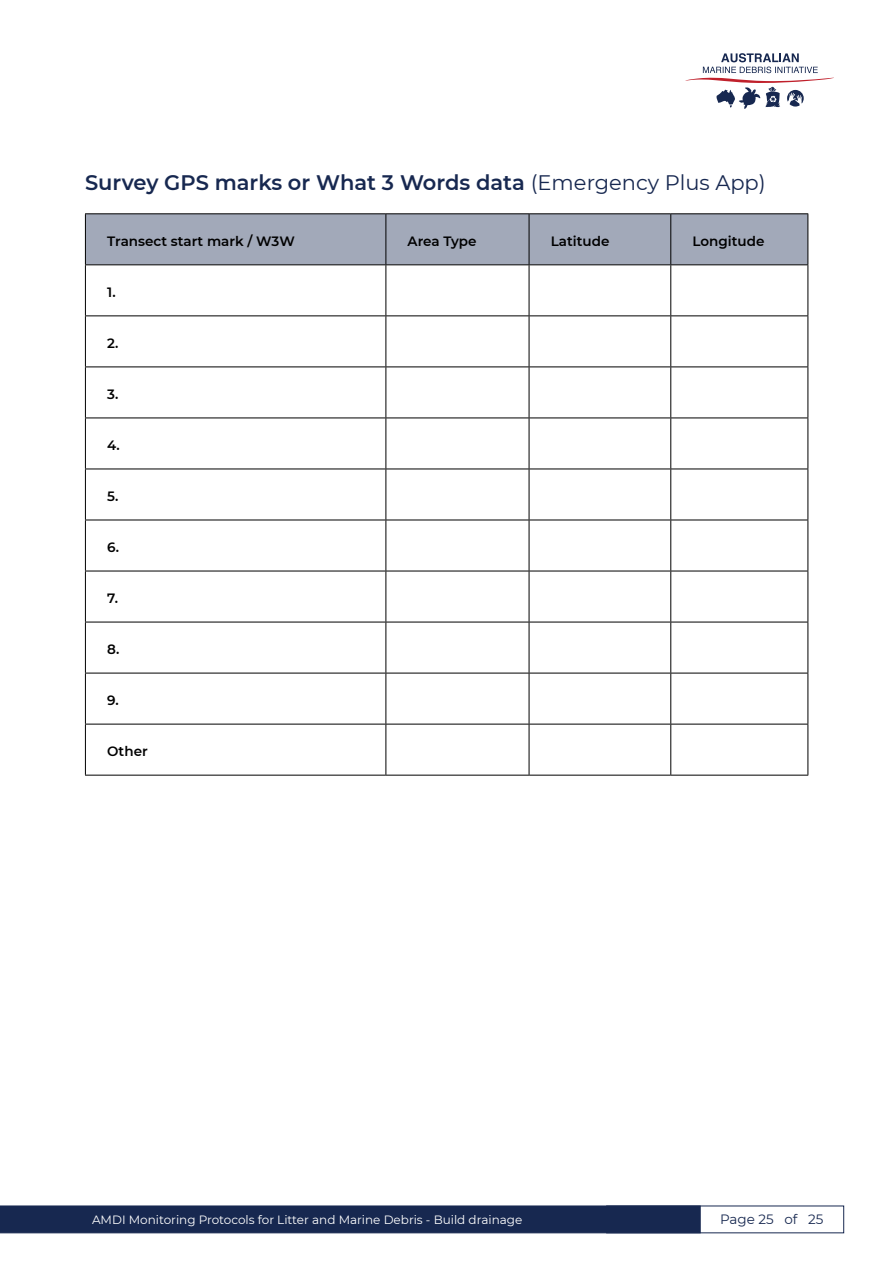
<style>
.page{position:relative;width:893px;height:1263px;background:#fff}
.page>*{position:absolute;margin:0;border:0;box-sizing:border-box;transform-origin:0 0}
.t1{font:600 21px "Montserrat";color:#172850}
.t2{font:600 13.5px "Montserrat";color:#000}
.t3{font:13.5px "Montserrat";color:#172850}
.t4{font:12px "Montserrat";color:#fff}
.s1{font-weight:400}
</style>
<div class="page">
<div style="left:0;top:1205px;width:701px;height:28px;background:#172850"></div>
<div style="left:606px;top:1205px;width:238px;height:28px;border:1px solid #172850"></div>
<svg style="left:685px;top:53px;width:149px;height:56px"></svg>
<div style="left:86px;top:214px;width:721px;height:50px;background:#a2a9b9"></div>
<svg style="left:86px;top:265px;width:721px;height:510px"></svg>
<hr style="left:85px;top:213px;width:301px;height:1px;background:#000">
<hr style="left:85px;top:214px;width:1px;height:50px;background:#000">
<hr style="left:386px;top:213px;width:143px;height:1px;background:#000">
<hr style="left:385px;top:214px;width:1px;height:50px;background:#000">
<hr style="left:529px;top:213px;width:142px;height:1px;background:#000">
<hr style="left:529px;top:214px;width:1px;height:50px;background:#000">
<hr style="left:671px;top:213px;width:137px;height:1px;background:#000">
<hr style="left:670px;top:214px;width:1px;height:50px;background:#000">
<hr style="left:807px;top:214px;width:1px;height:50px;background:#000">
<hr style="left:85px;top:264px;width:301px;height:1px;background:#000">
<hr style="left:85px;top:265px;width:1px;height:50px;background:#000">
<hr style="left:386px;top:264px;width:143px;height:1px;background:#000">
<hr style="left:385px;top:265px;width:1px;height:50px;background:#000">
<hr style="left:529px;top:264px;width:142px;height:1px;background:#000">
<hr style="left:529px;top:265px;width:1px;height:50px;background:#000">
<hr style="left:671px;top:264px;width:137px;height:1px;background:#000">
<hr style="left:670px;top:265px;width:1px;height:50px;background:#000">
<hr style="left:807px;top:265px;width:1px;height:50px;background:#000">
<hr style="left:85px;top:315px;width:301px;height:1px;background:#000">
<hr style="left:85px;top:316px;width:1px;height:50px;background:#000">
<hr style="left:386px;top:315px;width:143px;height:1px;background:#000">
<hr style="left:385px;top:316px;width:1px;height:50px;background:#000">
<hr style="left:529px;top:315px;width:142px;height:1px;background:#000">
<hr style="left:529px;top:316px;width:1px;height:50px;background:#000">
<hr style="left:671px;top:315px;width:137px;height:1px;background:#000">
<hr style="left:670px;top:316px;width:1px;height:50px;background:#000">
<hr style="left:807px;top:316px;width:1px;height:50px;background:#000">
<hr style="left:85px;top:366px;width:301px;height:1px;background:#000">
<hr style="left:85px;top:367px;width:1px;height:51px;background:#000">
<hr style="left:386px;top:366px;width:143px;height:1px;background:#000">
<hr style="left:385px;top:367px;width:1px;height:51px;background:#000">
<hr style="left:529px;top:366px;width:142px;height:1px;background:#000">
<hr style="left:529px;top:367px;width:1px;height:51px;background:#000">
<hr style="left:671px;top:366px;width:137px;height:1px;background:#000">
<hr style="left:670px;top:367px;width:1px;height:51px;background:#000">
<hr style="left:807px;top:367px;width:1px;height:51px;background:#000">
<hr style="left:85px;top:418px;width:301px;height:1px;background:#000">
<hr style="left:85px;top:418px;width:1px;height:51px;background:#000">
<hr style="left:386px;top:418px;width:143px;height:1px;background:#000">
<hr style="left:385px;top:418px;width:1px;height:51px;background:#000">
<hr style="left:529px;top:418px;width:142px;height:1px;background:#000">
<hr style="left:529px;top:418px;width:1px;height:51px;background:#000">
<hr style="left:671px;top:418px;width:137px;height:1px;background:#000">
<hr style="left:670px;top:418px;width:1px;height:51px;background:#000">
<hr style="left:807px;top:418px;width:1px;height:51px;background:#000">
<hr style="left:85px;top:469px;width:301px;height:1px;background:#000">
<hr style="left:85px;top:469px;width:1px;height:51px;background:#000">
<hr style="left:386px;top:469px;width:143px;height:1px;background:#000">
<hr style="left:385px;top:469px;width:1px;height:51px;background:#000">
<hr style="left:529px;top:469px;width:142px;height:1px;background:#000">
<hr style="left:529px;top:469px;width:1px;height:51px;background:#000">
<hr style="left:671px;top:469px;width:137px;height:1px;background:#000">
<hr style="left:670px;top:469px;width:1px;height:51px;background:#000">
<hr style="left:807px;top:469px;width:1px;height:51px;background:#000">
<hr style="left:85px;top:520px;width:301px;height:1px;background:#000">
<hr style="left:85px;top:520px;width:1px;height:51px;background:#000">
<hr style="left:386px;top:520px;width:143px;height:1px;background:#000">
<hr style="left:385px;top:520px;width:1px;height:51px;background:#000">
<hr style="left:529px;top:520px;width:142px;height:1px;background:#000">
<hr style="left:529px;top:520px;width:1px;height:51px;background:#000">
<hr style="left:671px;top:520px;width:137px;height:1px;background:#000">
<hr style="left:670px;top:520px;width:1px;height:51px;background:#000">
<hr style="left:807px;top:520px;width:1px;height:51px;background:#000">
<hr style="left:85px;top:571px;width:301px;height:1px;background:#000">
<hr style="left:85px;top:571px;width:1px;height:51px;background:#000">
<hr style="left:386px;top:571px;width:143px;height:1px;background:#000">
<hr style="left:385px;top:571px;width:1px;height:51px;background:#000">
<hr style="left:529px;top:571px;width:142px;height:1px;background:#000">
<hr style="left:529px;top:571px;width:1px;height:51px;background:#000">
<hr style="left:671px;top:571px;width:137px;height:1px;background:#000">
<hr style="left:670px;top:571px;width:1px;height:51px;background:#000">
<hr style="left:807px;top:571px;width:1px;height:51px;background:#000">
<hr style="left:85px;top:622px;width:301px;height:1px;background:#000">
<hr style="left:85px;top:622px;width:1px;height:51px;background:#000">
<hr style="left:386px;top:622px;width:143px;height:1px;background:#000">
<hr style="left:385px;top:622px;width:1px;height:51px;background:#000">
<hr style="left:529px;top:622px;width:142px;height:1px;background:#000">
<hr style="left:529px;top:622px;width:1px;height:51px;background:#000">
<hr style="left:671px;top:622px;width:137px;height:1px;background:#000">
<hr style="left:670px;top:622px;width:1px;height:51px;background:#000">
<hr style="left:807px;top:622px;width:1px;height:51px;background:#000">
<hr style="left:85px;top:673px;width:301px;height:1px;background:#000">
<hr style="left:85px;top:673px;width:1px;height:51px;background:#000">
<hr style="left:386px;top:673px;width:143px;height:1px;background:#000">
<hr style="left:385px;top:673px;width:1px;height:51px;background:#000">
<hr style="left:529px;top:673px;width:142px;height:1px;background:#000">
<hr style="left:529px;top:673px;width:1px;height:51px;background:#000">
<hr style="left:671px;top:673px;width:137px;height:1px;background:#000">
<hr style="left:670px;top:673px;width:1px;height:51px;background:#000">
<hr style="left:807px;top:673px;width:1px;height:51px;background:#000">
<hr style="left:85px;top:724px;width:301px;height:1px;background:#000">
<hr style="left:85px;top:724px;width:1px;height:51px;background:#000">
<hr style="left:386px;top:724px;width:143px;height:1px;background:#000">
<hr style="left:385px;top:724px;width:1px;height:51px;background:#000">
<hr style="left:529px;top:724px;width:142px;height:1px;background:#000">
<hr style="left:529px;top:724px;width:1px;height:51px;background:#000">
<hr style="left:671px;top:724px;width:137px;height:1px;background:#000">
<hr style="left:670px;top:724px;width:1px;height:51px;background:#000">
<hr style="left:807px;top:724px;width:1px;height:51px;background:#000">
<hr style="left:85px;top:775px;width:301px;height:1px;background:#000">
<hr style="left:386px;top:775px;width:143px;height:1px;background:#000">
<hr style="left:529px;top:775px;width:142px;height:1px;background:#000">
<hr style="left:671px;top:775px;width:137px;height:1px;background:#000">
<h1 class="t1" style="left:85px;top:168px;width:682px">Survey GPS marks or What 3 Words data <span class="s1">(Emergency Plus App)</span></h1>
<p class="t2" style="left:107px;top:231px;width:189px">Transect start mark / W3W</p>
<p class="t2" style="left:408px;top:231px;width:70px">Area Type</p>
<p class="t2" style="left:551px;top:231px;width:60px">Latitude</p>
<p class="t2" style="left:693px;top:231px;width:73px">Longitude</p>
<p class="t2" style="left:107px;top:283px;width:10px">1.</p>
<p class="t2" style="left:107px;top:334px;width:13px">2.</p>
<p class="t2" style="left:107px;top:385px;width:13px">3.</p>
<p class="t2" style="left:107px;top:436px;width:14px">4.</p>
<p class="t2" style="left:107px;top:487px;width:13px">5.</p>
<p class="t2" style="left:107px;top:538px;width:13px">6.</p>
<p class="t2" style="left:107px;top:589px;width:12px">7.</p>
<p class="t2" style="left:107px;top:640px;width:14px">8.</p>
<p class="t2" style="left:107px;top:691px;width:13px">9.</p>
<p class="t2" style="left:107px;top:742px;width:42px">Other</p>
<p class="t4" style="left:92px;top:1211px;width:432px">AMDI Monitoring Protocols for Litter and Marine Debris - Build drainage</p>
<p class="t3" style="left:720px;top:1210px;width:105px">Page 25 of 25</p>
</div>
